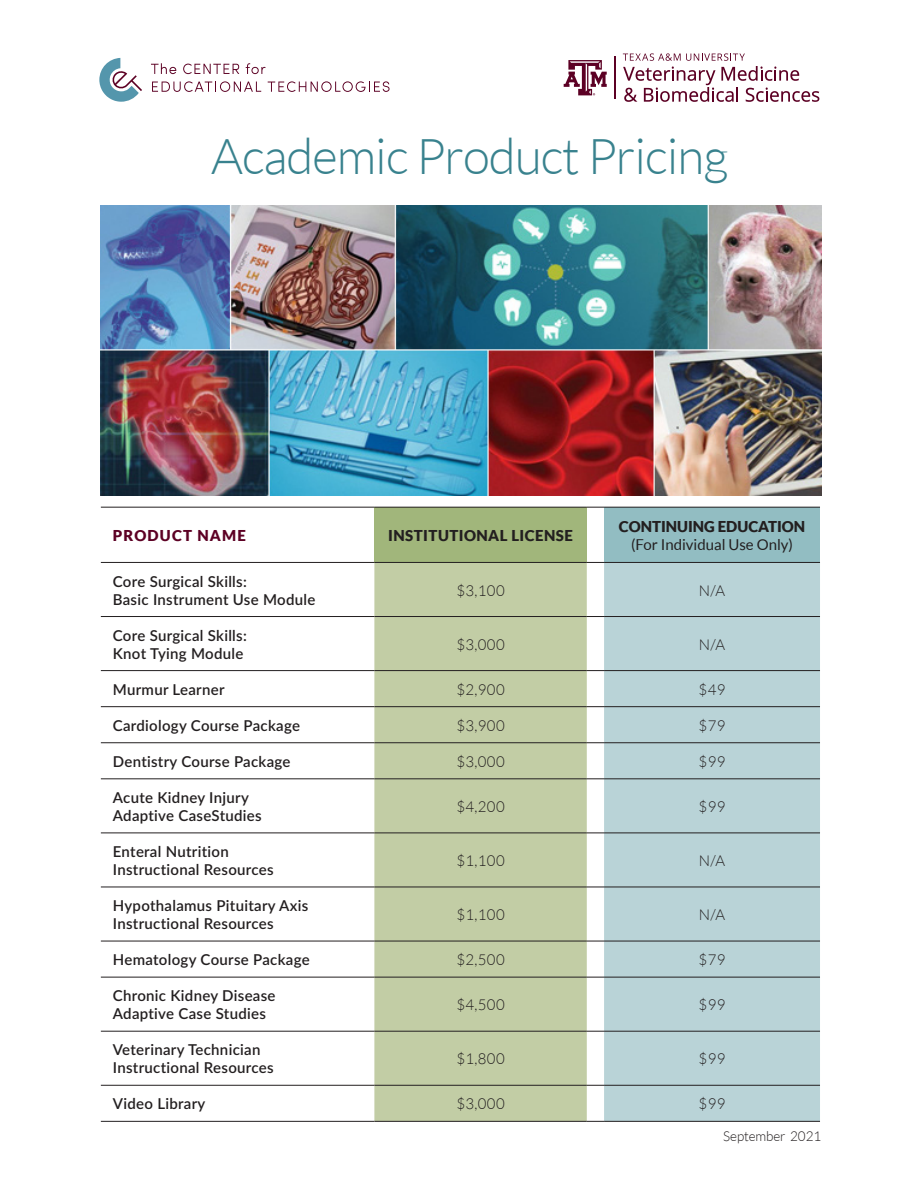
<style>
.page{position:relative;width:918px;height:1188px;background:#fff}
.page>*{position:absolute;margin:0;border:0;box-sizing:border-box;transform-origin:0 0}
.main_Section_title{font:300 49.5px "Lato";letter-spacing:-.02em;color:#39828e}
.t1{font:600 15px/18px "Lato";letter-spacing:.02em;color:#231f20}
.t2{font:300 15px "Lato";letter-spacing:.025em;color:#231f20}
.t3{font:15px "Lato";color:#231f20}
.t4{font:900 15px "Lato";letter-spacing:.03em;color:#231f20}
.t5{font:900 15px "Lato";color:#231f20}
.t6{font:900 15px "Lato";letter-spacing:.08em;color:#5c0024}
.t7{font:300 13.5px "Lato";letter-spacing:-.01em;color:#231f20}
</style>
<div class="page">
<div style="left:374px;top:507px;width:213px;height:55px;background:#a1b67b"></div>
<div style="left:604px;top:507px;width:216px;height:55px;background:#92bdc2"></div>
<div style="left:374px;top:563px;width:213px;height:558px;background:#c2cda5"></div>
<div style="left:604px;top:563px;width:216px;height:558px;background:#b9d3d7"></div>
<hr style="left:101px;top:507px;width:273px;height:1px;background:#231f20">
<hr style="left:101px;top:562px;width:273px;height:1px;background:#231f20">
<hr style="left:101px;top:616px;width:273px;height:1px;background:#231f20">
<hr style="left:101px;top:670px;width:273px;height:1px;background:#231f20">
<hr style="left:101px;top:706px;width:273px;height:1px;background:#231f20">
<hr style="left:101px;top:742px;width:273px;height:1px;background:#231f20">
<hr style="left:101px;top:778px;width:273px;height:1px;background:#231f20">
<hr style="left:101px;top:833px;width:273px;height:1px;background:#231f20">
<hr style="left:101px;top:887px;width:273px;height:1px;background:#231f20">
<hr style="left:101px;top:941px;width:273px;height:1px;background:#231f20">
<hr style="left:101px;top:977px;width:273px;height:1px;background:#231f20">
<hr style="left:101px;top:1031px;width:273px;height:1px;background:#231f20">
<hr style="left:101px;top:1085px;width:273px;height:1px;background:#231f20">
<hr style="left:101px;top:1121px;width:273px;height:1px;background:#231f20">
<hr style="left:374px;top:507px;width:213px;height:1px;background:#231f20">
<svg style="left:587px;top:507px;width:17px;height:1px"></svg>
<hr style="left:604px;top:507px;width:216px;height:1px;background:#231f20">
<hr style="left:374px;top:562px;width:213px;height:1px;background:#231f20">
<svg style="left:587px;top:562px;width:17px;height:1px"></svg>
<hr style="left:604px;top:562px;width:216px;height:1px;background:#231f20">
<hr style="left:374px;top:616px;width:213px;height:1px;background:#231f20">
<svg style="left:587px;top:616px;width:17px;height:1px"></svg>
<hr style="left:604px;top:616px;width:216px;height:1px;background:#231f20">
<hr style="left:374px;top:670px;width:213px;height:1px;background:#231f20">
<svg style="left:587px;top:670px;width:17px;height:1px"></svg>
<hr style="left:604px;top:670px;width:216px;height:1px;background:#231f20">
<hr style="left:374px;top:706px;width:213px;height:1px;background:#231f20">
<svg style="left:587px;top:706px;width:17px;height:1px"></svg>
<hr style="left:604px;top:706px;width:216px;height:1px;background:#231f20">
<hr style="left:374px;top:742px;width:213px;height:1px;background:#231f20">
<svg style="left:587px;top:742px;width:17px;height:1px"></svg>
<hr style="left:604px;top:742px;width:216px;height:1px;background:#231f20">
<hr style="left:374px;top:778px;width:213px;height:1px;background:#231f20">
<svg style="left:587px;top:778px;width:17px;height:1px"></svg>
<hr style="left:604px;top:778px;width:216px;height:1px;background:#231f20">
<hr style="left:374px;top:833px;width:213px;height:1px;background:#231f20">
<svg style="left:587px;top:833px;width:17px;height:1px"></svg>
<hr style="left:604px;top:833px;width:216px;height:1px;background:#231f20">
<hr style="left:374px;top:887px;width:213px;height:1px;background:#231f20">
<svg style="left:587px;top:887px;width:17px;height:1px"></svg>
<hr style="left:604px;top:887px;width:216px;height:1px;background:#231f20">
<hr style="left:374px;top:941px;width:213px;height:1px;background:#231f20">
<svg style="left:587px;top:941px;width:17px;height:1px"></svg>
<hr style="left:604px;top:941px;width:216px;height:1px;background:#231f20">
<hr style="left:374px;top:977px;width:213px;height:1px;background:#231f20">
<svg style="left:587px;top:977px;width:17px;height:1px"></svg>
<hr style="left:604px;top:977px;width:216px;height:1px;background:#231f20">
<hr style="left:374px;top:1031px;width:213px;height:1px;background:#231f20">
<svg style="left:587px;top:1031px;width:17px;height:1px"></svg>
<hr style="left:604px;top:1031px;width:216px;height:1px;background:#231f20">
<hr style="left:374px;top:1085px;width:213px;height:1px;background:#231f20">
<svg style="left:587px;top:1085px;width:17px;height:1px"></svg>
<hr style="left:604px;top:1085px;width:216px;height:1px;background:#231f20">
<hr style="left:374px;top:1121px;width:213px;height:1px;background:#231f20">
<svg style="left:587px;top:1121px;width:17px;height:1px"></svg>
<hr style="left:604px;top:1121px;width:216px;height:1px;background:#231f20">
<svg style="left:99px;top:58px;width:43px;height:44px"></svg>
<svg style="left:151px;top:63px;width:25px;height:11px"></svg>
<svg style="left:183px;top:64px;width:56px;height:10px"></svg>
<svg style="left:246px;top:63px;width:19px;height:11px"></svg>
<svg style="left:152px;top:81px;width:109px;height:11px"></svg>
<svg style="left:268px;top:81px;width:122px;height:11px"></svg>
<svg style="left:564px;top:60px;width:43px;height:35px"></svg>
<svg style="left:623px;top:53px;width:196px;height:49px"></svg>
<hr style="left:614px;top:56px;width:1px;height:43px;background:#5c0024">
<img style="left:101px;top:205px;width:720px;height:291px">
<p class="main_Section_title" style="left:211px;top:130px;width:519px">Academic Product Pricing</p>
<p class="t6" style="left:113px;top:527px;width:135px">PRODUCT NAME</p>
<p class="t4" style="left:388px;top:527px;width:186px">INSTITUTIONAL LICENSE</p>
<p class="t5" style="left:619px;top:518px;width:188px">CONTINUING EDUCATION</p>
<p class="t3" style="left:631px;top:537px;width:164px">(For Individual Use Only)</p>
<p class="t1" style="left:113px;top:571px;width:136px">Core Surgical Skills:</p>
<p class="t1" style="left:113px;top:589px;width:204px">Basic Instrument Use Module</p>
<p class="t1" style="left:113px;top:625px;width:136px">Core Surgical Skills:</p>
<p class="t1" style="left:113px;top:643px;width:132px">Knot Tying Module</p>
<p class="t2" style="left:456px;top:582px;width:50px">$3,100</p>
<p class="t2" style="left:699px;top:582px;width:28px">N/A</p>
<p class="t2" style="left:456px;top:636px;width:50px">$3,000</p>
<p class="t2" style="left:699px;top:636px;width:28px">N/A</p>
<p class="t1" style="left:113px;top:680px;width:113px">Murmur Learner</p>
<p class="t2" style="left:456px;top:681px;width:50px">$2,900</p>
<p class="t2" style="left:699px;top:681px;width:28px">$49</p>
<p class="t1" style="left:113px;top:716px;width:189px">Cardiology Course Package</p>
<p class="t2" style="left:456px;top:717px;width:50px">$3,900</p>
<p class="t2" style="left:699px;top:717px;width:28px">$79</p>
<p class="t1" style="left:113px;top:752px;width:179px">Dentistry Course Package</p>
<p class="t2" style="left:456px;top:753px;width:50px">$3,000</p>
<p class="t2" style="left:699px;top:753px;width:28px">$99</p>
<p class="t1" style="left:113px;top:788px;width:150px">Acute Kidney Injury<br>Adaptive CaseStudies</p>
<p class="t2" style="left:456px;top:798px;width:50px">$4,200</p>
<p class="t2" style="left:699px;top:798px;width:28px">$99</p>
<p class="t1" style="left:113px;top:842px;width:162px">Enteral Nutrition<br>Instructional Resources</p>
<p class="t2" style="left:456px;top:853px;width:50px">$1,100</p>
<p class="t2" style="left:699px;top:853px;width:28px">N/A</p>
<p class="t1" style="left:113px;top:896px;width:197px">Hypothalamus Pituitary Axis</p>
<p class="t1" style="left:113px;top:914px;width:162px">Instructional Resources</p>
<p class="t2" style="left:456px;top:907px;width:50px">$1,100</p>
<p class="t2" style="left:699px;top:907px;width:28px">N/A</p>
<p class="t1" style="left:113px;top:950px;width:198px">Hematology Course Package</p>
<p class="t2" style="left:456px;top:952px;width:50px">$2,500</p>
<p class="t2" style="left:699px;top:952px;width:28px">$79</p>
<p class="t1" style="left:113px;top:986px;width:164px">Chronic Kidney Disease</p>
<p class="t1" style="left:113px;top:1004px;width:155px">Adaptive Case Studies</p>
<p class="t2" style="left:456px;top:997px;width:50px">$4,500</p>
<p class="t2" style="left:699px;top:997px;width:28px">$99</p>
<p class="t1" style="left:113px;top:1040px;width:149px">Veterinary Technician</p>
<p class="t1" style="left:113px;top:1058px;width:162px">Instructional Resources</p>
<p class="t2" style="left:456px;top:1051px;width:50px">$1,800</p>
<p class="t2" style="left:699px;top:1051px;width:28px">$99</p>
<p class="t1" style="left:113px;top:1094px;width:94px">Video Library</p>
<p class="t2" style="left:456px;top:1096px;width:50px">$3,000</p>
<p class="t2" style="left:699px;top:1096px;width:28px">$99</p>
<p class="t7" style="left:723px;top:1129px;width:99px">September 2021</p>
</div>
